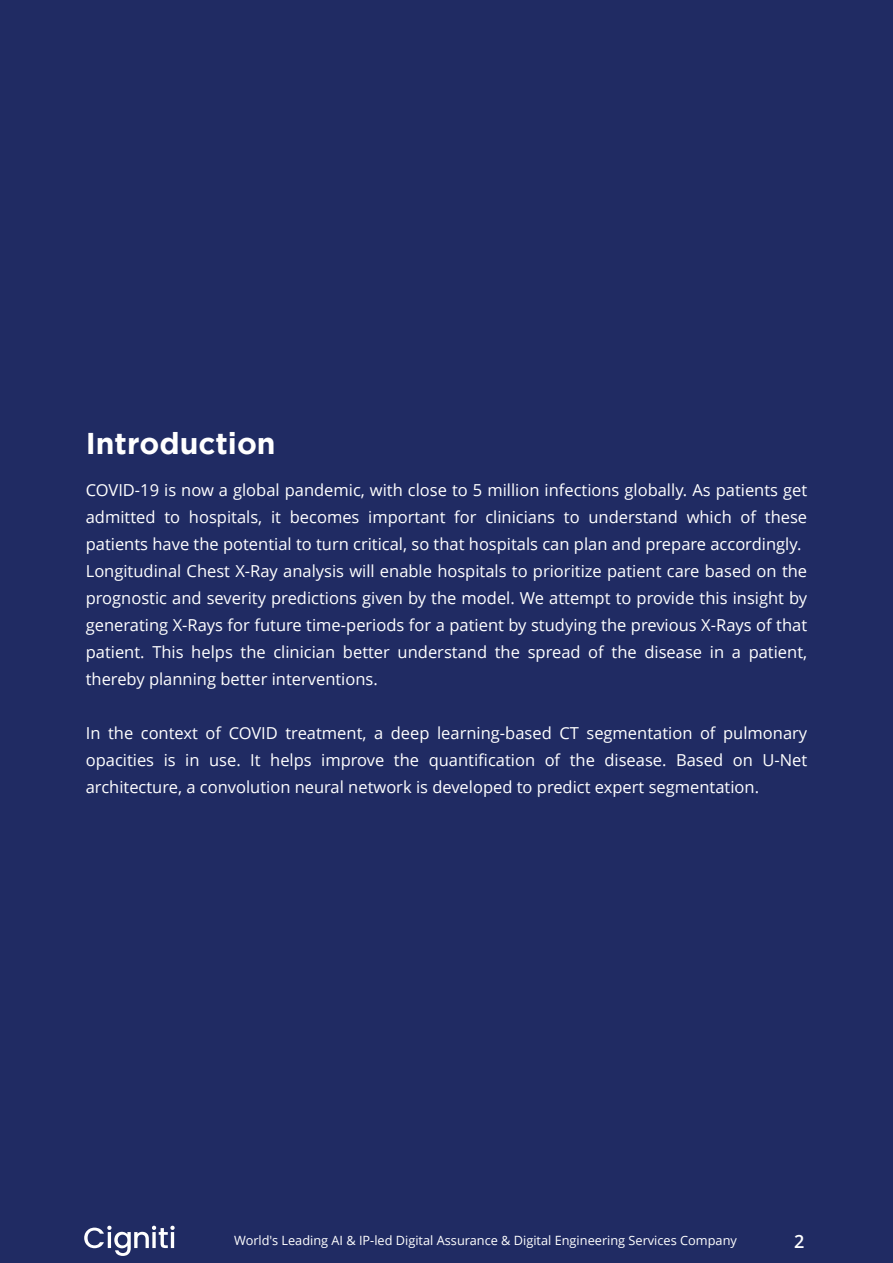
<style>
.page{position:relative;width:893px;height:1263px;background:#202b63}
.page>*{position:absolute;margin:0;border:0;box-sizing:border-box;transform-origin:0 0}
.t1{font:700 30px "Gotham";color:#fff}
.t2{font:600 18px "Open Sans";color:#fff}
.t3{font:16.5px/27px "Open Sans";color:#fff}
.t4{font:12.75px "Open Sans";color:#fff}
</style>
<div class="page">
<svg style="left:84px;top:1226px;width:91px;height:30px"></svg>
<h1 class="t1" style="left:86px;top:426px;width:191px">Introduction</h1>
<p class="t3" style="left:86px;top:476px;width:723px">COVID-19 is now a global pandemic, with close to 5 million infections globally. As patients get admitted to hospitals, it becomes important for clinicians to understand which of these patients have the potential to turn critical, so that hospitals can plan and prepare accordingly.<br>Longitudinal Chest X-Ray analysis will enable hospitals to prioritize patient care based on the prognostic and severity predictions given by the model. We attempt to provide this insight by generating X-Rays for future time-periods for a patient by studying the previous X-Rays of that patient. This helps the clinician better understand the spread of the disease in a patient, thereby planning better interventions.</p>
<p class="t3" style="left:86px;top:719px;width:723px;text-align:justify">In the context of COVID treatment, a deep learning-based CT segmentation of pulmonary opacities is in use. It helps improve the quantification of the disease. Based on U-Net architecture, a convolution neural network is developed to predict expert segmentation.</p>
<p class="t4" style="left:234px;top:1231px;width:504px">World's Leading AI &amp; IP-led Digital Assurance &amp; Digital Engineering Services Company</p>
<p class="t2" style="left:794px;top:1229px;width:12px">2</p>
</div>
